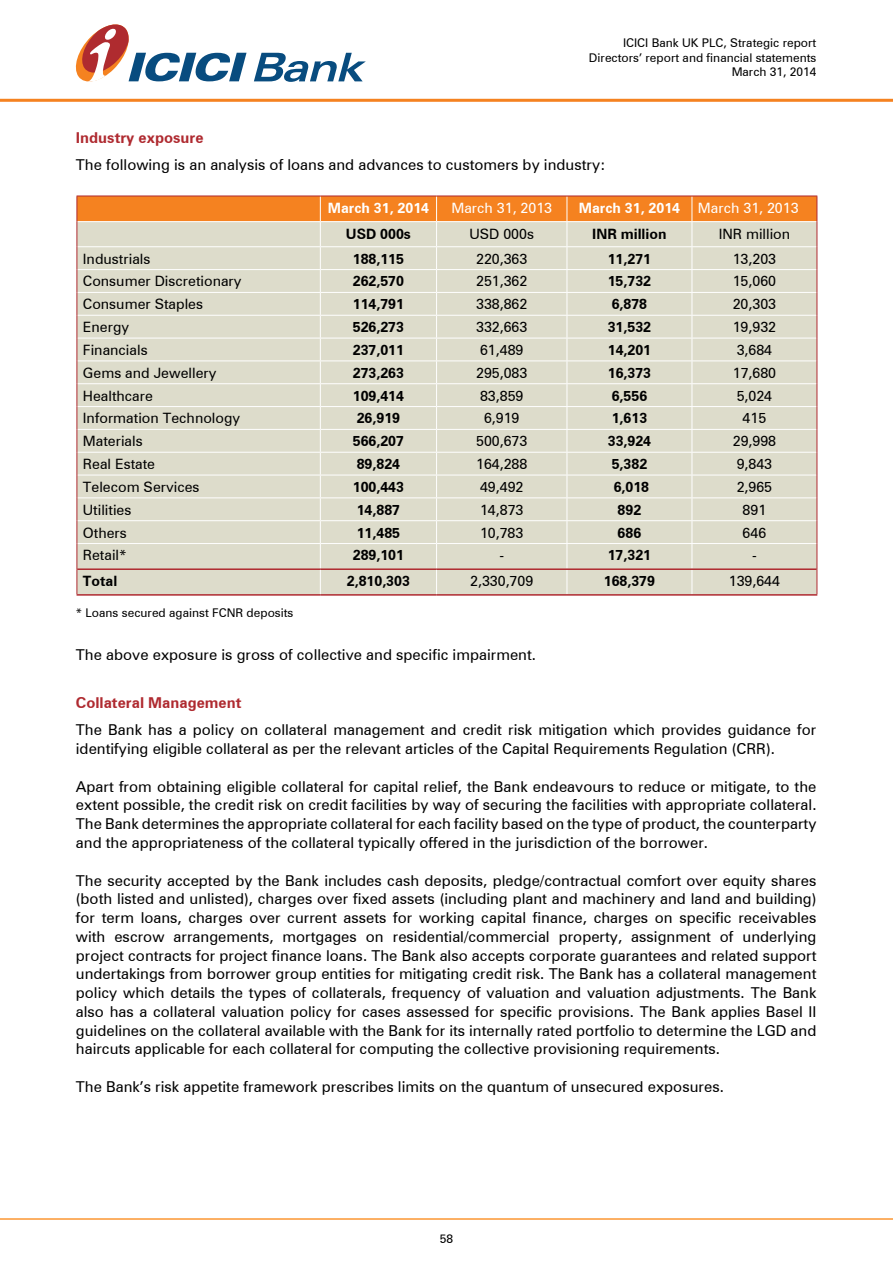
<style>
.page{position:relative;width:893px;height:1263px;background:#fff}
.page>*{position:absolute;margin:0;border:0;box-sizing:border-box;transform-origin:0 0}
.t1{font:15px/18.8px "Zurich BT";color:#000;text-align:justify}
.t2{font:700 15px "Zurich BT";color:#af2a30}
.t3{font:14.25px "Zurich BT";color:#000}
.t4{font:700 14.25px "Zurich BT";color:#000}
.t5{font:700 14.25px "Zurich BT";color:#fff}
.t6{font:14.25px "Zurich BT";color:#fff}
.t7{font:12px/14.4px "Zurich BT";color:#000;text-align:right}
</style>
<div class="page">
<svg style="left:75px;top:24px;width:172px;height:58px"></svg>
<svg style="left:254px;top:53px;width:112px;height:29px"></svg>
<hr style="left:0;top:99px;width:893px;height:3px;background:#f58220">
<hr style="left:0;top:1218px;width:893px;height:2px;background:#fc9732">
<svg style="left:77px;top:196px;width:741px;height:398px;background:#dfd6c1"></svg>
<hr style="left:77px;top:594px;width:243px;height:2px;background:#af2a30">
<hr style="left:320px;top:594px;width:117px;height:2px;background:#af2a30">
<hr style="left:437px;top:594px;width:130px;height:2px;background:#af2a30">
<hr style="left:567px;top:594px;width:125px;height:2px;background:#af2a30">
<hr style="left:692px;top:594px;width:125px;height:2px;background:#af2a30">
<p class="t7" style="left:589px;top:36px;width:229px">ICICI Bank UK PLC, Strategic report<br>Directors’ report and financial statements<br>March 31, 2014</p>
<p class="t2" style="left:76px;top:129px;width:129px">Industry exposure</p>
<p class="t1" style="left:76px;top:155px;width:531px">The following is an analysis of loans and advances to customers by industry:</p>
<p class="t5" style="left:328px;top:199px;width:103px">March 31, 2014</p>
<p class="t6" style="left:451px;top:199px;width:102px">March 31, 2013</p>
<p class="t5" style="left:579px;top:199px;width:103px">March 31, 2014</p>
<p class="t6" style="left:698px;top:199px;width:102px">March 31, 2013</p>
<p class="t4" style="left:346px;top:225px;width:67px">USD 000s</p>
<p class="t3" style="left:469px;top:225px;width:66px">USD 000s</p>
<p class="t4" style="left:592px;top:225px;width:76px">INR million</p>
<p class="t3" style="left:719px;top:225px;width:73px">INR million</p>
<p class="t3" style="left:83px;top:250px;width:69px">Industrials</p>
<p class="t4" style="left:353px;top:250px;width:53px">188,115</p>
<p class="t3" style="left:476px;top:250px;width:53px">220,363</p>
<p class="t4" style="left:608px;top:250px;width:45px">11,271</p>
<p class="t3" style="left:733px;top:250px;width:45px">13,203</p>
<p class="t3" style="left:83px;top:273px;width:160px">Consumer Discretionary</p>
<p class="t4" style="left:353px;top:273px;width:53px">262,570</p>
<p class="t3" style="left:476px;top:273px;width:53px">251,362</p>
<p class="t4" style="left:608px;top:273px;width:45px">15,732</p>
<p class="t3" style="left:733px;top:273px;width:45px">15,060</p>
<p class="t3" style="left:83px;top:295px;width:122px">Consumer Staples</p>
<p class="t4" style="left:353px;top:295px;width:53px">114,791</p>
<p class="t3" style="left:476px;top:295px;width:53px">338,862</p>
<p class="t4" style="left:612px;top:295px;width:37px">6,878</p>
<p class="t3" style="left:733px;top:295px;width:45px">20,303</p>
<p class="t3" style="left:83px;top:318px;width:48px">Energy</p>
<p class="t4" style="left:353px;top:318px;width:53px">526,273</p>
<p class="t3" style="left:476px;top:318px;width:53px">332,663</p>
<p class="t4" style="left:608px;top:318px;width:45px">31,532</p>
<p class="t3" style="left:733px;top:318px;width:45px">19,932</p>
<p class="t3" style="left:83px;top:341px;width:66px">Financials</p>
<p class="t4" style="left:353px;top:341px;width:53px">237,011</p>
<p class="t3" style="left:480px;top:341px;width:45px">61,489</p>
<p class="t4" style="left:608px;top:341px;width:45px">14,201</p>
<p class="t3" style="left:737px;top:341px;width:37px">3,684</p>
<p class="t3" style="left:83px;top:364px;width:135px">Gems and Jewellery</p>
<p class="t4" style="left:353px;top:364px;width:53px">273,263</p>
<p class="t3" style="left:476px;top:364px;width:53px">295,083</p>
<p class="t4" style="left:608px;top:364px;width:45px">16,373</p>
<p class="t3" style="left:733px;top:364px;width:45px">17,680</p>
<p class="t3" style="left:83px;top:387px;width:72px">Healthcare</p>
<p class="t4" style="left:353px;top:387px;width:53px">109,414</p>
<p class="t3" style="left:480px;top:387px;width:45px">83,859</p>
<p class="t4" style="left:612px;top:387px;width:37px">6,556</p>
<p class="t3" style="left:737px;top:387px;width:37px">5,024</p>
<p class="t3" style="left:83px;top:410px;width:159px">Information Technology</p>
<p class="t4" style="left:357px;top:410px;width:45px">26,919</p>
<p class="t3" style="left:484px;top:410px;width:37px">6,919</p>
<p class="t4" style="left:612px;top:410px;width:37px">1,613</p>
<p class="t3" style="left:743px;top:410px;width:25px">415</p>
<p class="t3" style="left:83px;top:432px;width:61px">Materials</p>
<p class="t4" style="left:353px;top:432px;width:53px">566,207</p>
<p class="t3" style="left:476px;top:432px;width:53px">500,673</p>
<p class="t4" style="left:608px;top:432px;width:45px">33,924</p>
<p class="t3" style="left:733px;top:432px;width:45px">29,998</p>
<p class="t3" style="left:83px;top:455px;width:74px">Real Estate</p>
<p class="t4" style="left:357px;top:455px;width:45px">89,824</p>
<p class="t3" style="left:476px;top:455px;width:53px">164,288</p>
<p class="t4" style="left:612px;top:455px;width:37px">5,382</p>
<p class="t3" style="left:737px;top:455px;width:37px">9,843</p>
<p class="t3" style="left:83px;top:478px;width:118px">Telecom Services</p>
<p class="t4" style="left:353px;top:478px;width:53px">100,443</p>
<p class="t3" style="left:480px;top:478px;width:45px">49,492</p>
<p class="t4" style="left:614px;top:478px;width:37px">6,018</p>
<p class="t3" style="left:737px;top:478px;width:37px">2,965</p>
<p class="t3" style="left:83px;top:501px;width:50px">Utilities</p>
<p class="t4" style="left:357px;top:501px;width:45px">14,887</p>
<p class="t3" style="left:480px;top:501px;width:45px">14,873</p>
<p class="t4" style="left:618px;top:501px;width:25px">892</p>
<p class="t3" style="left:743px;top:501px;width:25px">891</p>
<p class="t3" style="left:83px;top:524px;width:46px">Others</p>
<p class="t4" style="left:357px;top:524px;width:45px">11,485</p>
<p class="t3" style="left:480px;top:524px;width:45px">10,783</p>
<p class="t4" style="left:618px;top:524px;width:25px">686</p>
<p class="t3" style="left:743px;top:524px;width:25px">646</p>
<p class="t3" style="left:83px;top:547px;width:45px">Retail*</p>
<p class="t4" style="left:353px;top:547px;width:53px">289,101</p>
<p class="t3" style="left:499px;top:547px;width:6px">-</p>
<p class="t4" style="left:608px;top:547px;width:45px">17,321</p>
<p class="t3" style="left:752px;top:547px;width:6px">-</p>
<p class="t4" style="left:83px;top:572px;width:36px">Total</p>
<p class="t4" style="left:347px;top:572px;width:65px">2,810,303</p>
<p class="t3" style="left:470px;top:572px;width:65px">2,330,709</p>
<p class="t4" style="left:604px;top:572px;width:53px">168,379</p>
<p class="t3" style="left:729px;top:572px;width:53px">139,644</p>
<p class="t7" style="left:76px;top:606px;width:219px">* Loans secured against FCNR deposits</p>
<p class="t1" style="left:76px;top:645px;width:462px">The above exposure is gross of collective and specific impairment.</p>
<p class="t2" style="left:76px;top:694px;width:167px">Collateral Management</p>
<p class="t1" style="left:76px;top:721px;width:742px">The Bank has a policy on collateral management and credit risk mitigation which provides guidance for identifying eligible collateral as per the relevant articles of the Capital Requirements Regulation (CRR).</p>
<p class="t1" style="left:76px;top:777px;width:742px">Apart from obtaining eligible collateral for capital relief, the Bank endeavours to reduce or mitigate, to the extent possible, the credit risk on credit facilities by way of securing the facilities with appropriate collateral.<br>The Bank determines the appropriate collateral for each facility based on the type of product, the counterparty and the appropriateness of the collateral typically offered in the jurisdiction of the borrower.</p>
<p class="t1" style="left:76px;top:871px;width:742px">The security accepted by the Bank includes cash deposits, pledge/contractual comfort over equity shares (both listed and unlisted), charges over fixed assets (including plant and machinery and land and building) for term loans, charges over current assets for working capital finance, charges on specific receivables with escrow arrangements, mortgages on residential/commercial property, assignment of underlying project contracts for project finance loans. The Bank also accepts corporate guarantees and related support undertakings from borrower group entities for mitigating credit risk. The Bank has a collateral management policy which details the types of collaterals, frequency of valuation and valuation adjustments. The Bank also has a collateral valuation policy for cases assessed for specific provisions. The Bank applies Basel II guidelines on the collateral available with the Bank for its internally rated portfolio to determine the LGD and haircuts applicable for each collateral for computing the collective provisioning requirements.</p>
<p class="t1" style="left:76px;top:1077px;width:649px">The Bank’s risk appetite framework prescribes limits on the quantum of unsecured exposures.</p>
<p class="t7" style="left:440px;top:1231px;width:15px">58</p>
</div>
